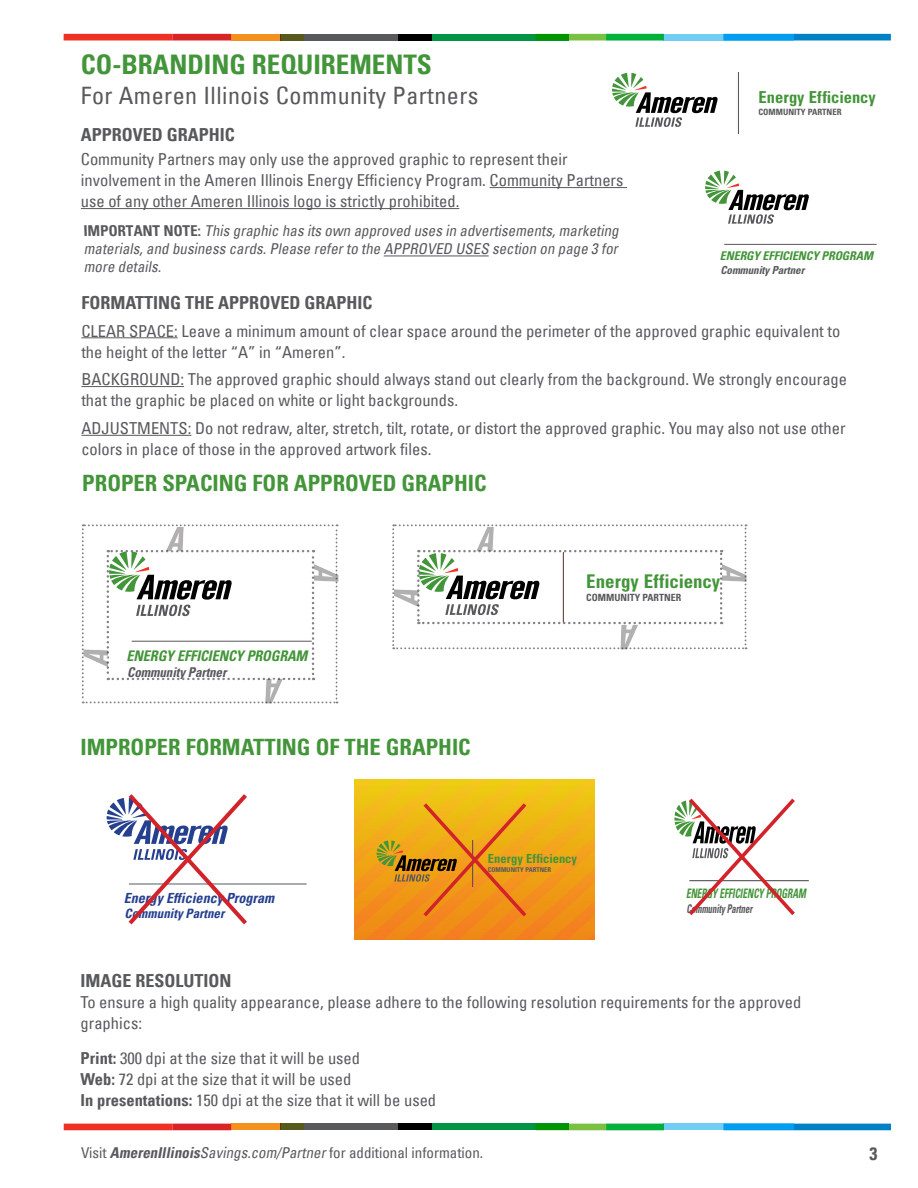
<style>
.page{position:relative;width:918px;height:1188px;background:#fff}
.page>*{position:absolute;margin:0;border:0;box-sizing:border-box;transform-origin:0 0}
.t1{font:27px "Univers Com 67 Bold Cond";color:#439539}
.t2{font:condensed 24px "Univers LT";letter-spacing:.02em;color:#58595b}
.t3{font:22.5px "Univers Com 67 Bold Cond";color:#439539}
.t4{font:700 condensed 18.9px "Univers LT Std";color:#439539}
.t5{font:18px "Univers Com 67 Bold Cond";color:#58595b}
.t6{font:condensed 16.5px/21px "Univers LT";color:#58595b}
.t7{font:700 condensed 16.5px "Univers LT Std";color:#439539}
.t8{font:italic condensed 15px/18px "Univers";color:#58595b;text-align:justify}
.t9{font:condensed 15px "Univers LT";color:#58595b}
.t10{font:italic 700 condensed 14.7px "Univers LT Std";letter-spacing:-.01em;color:#439539}
.t11{font:italic 700 condensed 14.1px "Univers";color:#25408f}
.t12{font:italic 700 condensed 13.5px "Univers LT Std";letter-spacing:-.01em;color:#58595b}
.t13{font:italic 700 condensed 13.05px "Univers LT Std";letter-spacing:-.01em;color:#439539;scale:.72 1}
.t14{font:italic 700 condensed 12.9px "Univers";color:#25408f}
.t15{font:700 condensed 12.6px "Univers LT Std";color:#439539}
.t16{font:italic 700 condensed 12px "Univers LT Std";letter-spacing:-.01em;color:#439539}
.t17{font:italic 700 condensed 12px "Univers LT Std";letter-spacing:-.01em;color:#58595b;scale:.72 1}
.t18{font:italic 700 condensed 11.1px "Univers LT Std";letter-spacing:-.01em;color:#58595b}
.t19{font:700 condensed 9.9px "Univers LT Std";color:#58595b}
.t20{font:700 condensed 8.7px "Univers LT Std";color:#58595b}
.t21{font:700 condensed 6.6px "Univers LT Std";color:#58595b}
.s1{font-weight:700;font-style:normal}
.s2{font-family:"Univers Com 67 Bold Cond";font-stretch:normal}
.s3{font-family:"Univers";font-weight:700;font-style:italic}
.s4{font-family:"Univers";font-style:italic}
</style>
<div class="page">
<div style="left:231px;top:1124px;width:49px;height:6px;background:#f4901d"></div>
<svg style="left:64px;top:1124px;width:167px;height:6px"></svg>
<div style="left:536px;top:1124px;width:128px;height:6px;background:#7ac143"></div>
<svg style="left:280px;top:1124px;width:119px;height:6px"></svg>
<svg style="left:606px;top:1124px;width:58px;height:6px"></svg>
<svg style="left:399px;top:1124px;width:170px;height:6px"></svg>
<div style="left:664px;top:1124px;width:130px;height:6px;background:#72cdf4"></div>
<svg style="left:723px;top:1124px;width:168px;height:6px"></svg>
<div style="left:231px;top:34px;width:49px;height:6px;background:#f4901d"></div>
<svg style="left:64px;top:34px;width:167px;height:6px"></svg>
<div style="left:536px;top:34px;width:128px;height:6px;background:#7ac143"></div>
<svg style="left:280px;top:34px;width:119px;height:6px"></svg>
<svg style="left:606px;top:34px;width:58px;height:6px"></svg>
<svg style="left:399px;top:34px;width:170px;height:6px"></svg>
<div style="left:664px;top:34px;width:130px;height:6px;background:#72cdf4"></div>
<svg style="left:723px;top:34px;width:168px;height:6px"></svg>
<hr style="left:129px;top:884px;width:178px;height:1px;background:#58595b">
<hr style="left:689px;top:880px;width:120px;height:1px;background:#58595b">
<hr style="left:81px;top:337px;width:97px;height:1px;background:#58595b">
<hr style="left:81px;top:386px;width:103px;height:1px;background:#58595b">
<hr style="left:81px;top:435px;width:110px;height:1px;background:#58595b">
<hr style="left:490px;top:187px;width:137px;height:1px;background:#58595b">
<hr style="left:81px;top:208px;width:378px;height:1px;background:#58595b">
<hr style="left:384px;top:256px;width:105px;height:1px;background:#58595b">
<svg style="left:107px;top:794px;width:144px;height:131px"></svg>
<svg style="left:674px;top:798px;width:125px;height:117px"></svg>
<svg style="left:82px;top:524px;width:256px;height:179px"></svg>
<img style="left:314px;top:564px;width:24px;height:18px">
<img style="left:265px;top:679px;width:18px;height:24px">
<img style="left:83px;top:649px;width:25px;height:18px">
<svg style="left:612px;top:73px;width:106px;height:54px"></svg>
<hr style="left:738px;top:72px;width:1px;height:62px;background:#58595b">
<hr style="left:724px;top:244px;width:153px;height:1px;background:#58595b">
<svg style="left:705px;top:171px;width:104px;height:53px"></svg>
<svg style="left:392px;top:524px;width:355px;height:125px"></svg>
<img style="left:722px;top:564px;width:24px;height:18px">
<img style="left:620px;top:625px;width:18px;height:24px">
<img style="left:394px;top:589px;width:25px;height:18px">
<svg style="left:354px;top:780px;width:241px;height:159px;background:#eb9e18"></svg>
<h1 class="t1" style="left:81px;top:48px;width:353px">CO-BRANDING REQUIREMENTS</h1>
<h2 class="t2" style="left:81px;top:80px;width:399px">For Ameren Illinois Community Partners</h2>
<p class="t5" style="left:81px;top:123px;width:156px">APPROVED GRAPHIC</p>
<p class="t6" style="left:81px;top:149px;width:544px">Community Partners may only use the approved graphic to represent their involvement in the Ameren Illinois Energy Efficiency Program. Community Partners use of any other Ameren Illinois logo is strictly prohibited.</p>
<p class="t8" style="left:84px;top:222px;width:536px"><span class="s1">IMPORTANT NOTE:</span> This graphic has its own approved uses in advertisements, marketing materials, and business cards. Please refer to the APPROVED USES section on page 3 for more details.</p>
<p class="t7" style="left:758px;top:87px;width:119px">Energy Efficiency</p>
<p class="t20" style="left:758px;top:106px;width:85px">COMMUNITY PARTNER</p>
<p class="t16" style="left:720px;top:249px;width:155px">ENERGY EFFICIENCY PROGRAM</p>
<p class="t18" style="left:721px;top:263px;width:85px">Community Partner</p>
<p class="t5" style="left:81px;top:291px;width:292px">FORMATTING THE APPROVED GRAPHIC</p>
<p class="t6" style="left:81px;top:320px;width:760px">CLEAR SPACE: Leave a minimum amount of clear space around the perimeter of the approved graphic equivalent to the height of the letter “A” in “Ameren”.</p>
<p class="t6" style="left:81px;top:369px;width:767px">BACKGROUND: The approved graphic should always stand out clearly from the background. We strongly encourage that the graphic be placed on white or light backgrounds.</p>
<p class="t6" style="left:81px;top:418px;width:766px">ADJUSTMENTS: Do not redraw, alter, stretch, tilt, rotate, or distort the approved graphic. You may also not use other colors in place of those in the approved artwork files.</p>
<h3 class="t3" style="left:82px;top:469px;width:406px">PROPER SPACING FOR APPROVED GRAPHIC</h3>
<p class="t10" style="left:127px;top:646px;width:182px">ENERGY EFFICIENCY PROGRAM</p>
<p class="t12" style="left:127px;top:664px;width:101px">Community Partner</p>
<h3 class="t3" style="left:81px;top:733px;width:392px">IMPROPER FORMATTING OF THE GRAPHIC</h3>
<p class="t4" style="left:586px;top:569px;width:136px">Energy Efficiency</p>
<p class="t19" style="left:586px;top:592px;width:97px">COMMUNITY PARTNER</p>
<p class="t11" style="left:124px;top:889px;width:152px">Energy Efficiency Program</p>
<p class="t14" style="left:125px;top:906px;width:101px">Community Partner</p>
<p class="t15" style="left:488px;top:851px;width:91px">Energy Efficiency</p>
<p class="t21" style="left:488px;top:866px;width:65px">COMMUNITY PARTNER</p>
<p class="t13" style="left:686px;top:885px;width:168px">ENERGY EFFICIENCY PROGRAM</p>
<p class="t17" style="left:686px;top:901px;width:93px">Community Partner</p>
<p class="t5" style="left:81px;top:970px;width:153px">IMAGE RESOLUTION</p>
<p class="t6" style="left:81px;top:992px;width:722px">To ensure a high quality appearance, please adhere to the following resolution requirements for the approved graphics:</p>
<p class="t6" style="left:81px;top:1047px;width:357px"><span class="s2">Print:</span> 300 dpi at the size that it will be used<br><span class="s2">Web:</span> 72 dpi at the size that it will be used<br><span class="s2">In presentations:</span> 150 dpi at the size that it will be used</p>
<p class="t9" style="left:81px;top:1143px;width:404px">Visit <span class="s3">AmerenIllinois</span><span class="s4">Savings.com/Partner</span> for additional information.</p>
<p class="t5" style="left:870px;top:1143px;width:9px">3</p>
</div>
